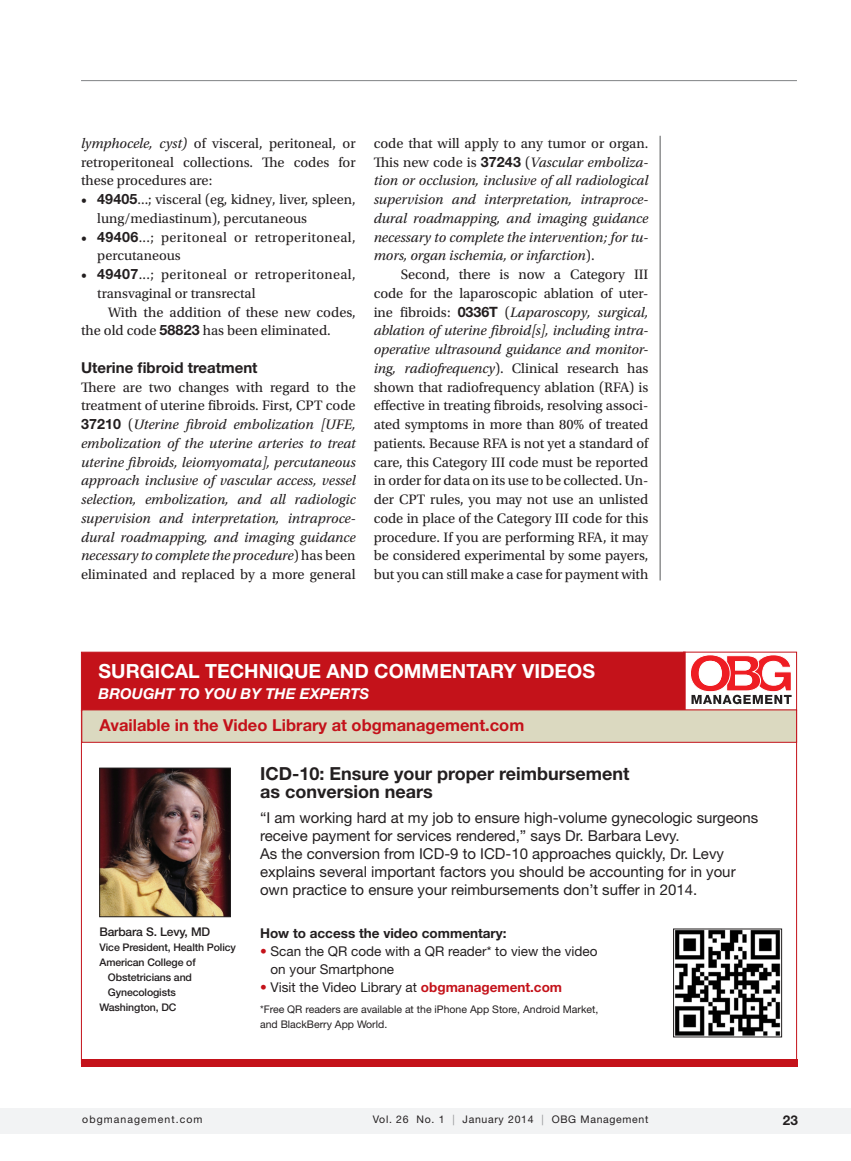
<style>
.page{position:relative;width:851px;height:1161px;background:#fff}
.page>*{position:absolute;margin:0;border:0;box-sizing:border-box;transform-origin:0 0}
.t1{font:700 19.5px "Helvetica Neue LT Std";color:#fff}
.t2{font:700 18px/18px "Helvetica Neue LT Std";color:#231f20}
.t3{font:700 16.5px "Helvetica Neue LT Std";color:#c4121a}
.t4{font:15px/18px "Helvetica Neue LT Std";color:#231f20}
.t5{font:italic 700 15px "Helvetica Neue LT Std";color:#fff}
.t6{font:700 15px "Helvetica Neue LT Std";color:#231f20}
.Body_Copy{font:14.4px/18.8px "Utopia Std";color:#231f20;text-align:justify}
.Body_Copy__no_indent{font:italic 14.4px/18.8px "Utopia Std";color:#231f20;text-align:justify}
.Bulleted_Copy{font:14.25px/18.8px "Utopia Std";color:#231f20}
.Bulleted_Copy-2{font:14.25px/18.8px "Utopia Std";letter-spacing:.025em;color:#231f20}
.t7{font:13.5px/18px "Helvetica Neue LT Std";color:#231f20}
.t8{font:700 13.5px "Helvetica Neue LT Std";color:#231f20}
.t9{font:500 12px "Helvetica Neue LT Std";letter-spacing:-.01em;color:#231f20}
.t10{font:500 10.5px/15px "Helvetica Neue LT Std";letter-spacing:-.01em;color:#231f20}
.t11{font:10.5px/15px "Helvetica Neue LT Std";color:#231f20}
.t12{font:10.5px "Helvetica Neue LT Std";letter-spacing:.065em;color:#231f20}
.t13{font:10.5px "Helvetica Neue LT Std";letter-spacing:.1em;color:#231f20}
.s1{font-style:italic}
.s2{font-family:"Helvetica Neue LT Std";font-weight:700}
.s3{font-family:"Helvetica Neue LT Std";font-weight:700;font-size:14.25px}
.s4{font-style:normal}
.s5{font-family:"Helvetica Neue LT Std";font-weight:700;font-style:normal;font-size:14.25px}
.s6{font-weight:700;color:#c4121a}
.s7{color:#939598}
</style>
<div class="page">
<hr style="left:659px;top:136px;width:1px;height:445px;background:#57585a">
<hr style="left:81px;top:80px;width:715px;height:1px;background:#808285">
<div style="left:0;top:1108px;width:850px;height:26px;background:#f2f3f4"></div>
<div style="left:81px;top:652px;width:604px;height:59px;background:#c4121a;border:1px solid #c4121a"></div>
<svg style="left:691px;top:655px;width:100px;height:49px"></svg>
<div style="left:683px;top:652px;width:113px;height:59px;border:1px solid #c4121a"></div>
<div style="left:81px;top:1059px;width:716px;height:7px;background:#c4121a"></div>
<img style="left:101px;top:770px;width:128px;height:145px">
<div style="left:99px;top:768px;width:132px;height:149px;border:1px solid #231f20"></div>
<img style="left:675px;top:931px;width:104px;height:104px">
<div style="left:673px;top:929px;width:108px;height:108px;border:1px solid #231f20"></div>
<div style="left:81px;top:710px;width:715px;height:33px;background:#dbd9c0;border:1px solid #c4121a"></div>
<p class="Body_Copy" style="left:81px;top:134px;width:276px"><span class="s1">lymphocele, cyst)</span> of visceral, peritoneal, or retroperitoneal collections. The codes for these procedures are:</p>
<p class="Bulleted_Copy" style="left:97px;top:190px;width:260px;text-indent:-16px">• <span class="s2">49405</span>...; visceral (eg, kidney, liver, spleen, lung/mediastinum), percutaneous</p>
<p class="Bulleted_Copy-2" style="left:97px;top:228px;width:260px;text-indent:-16px">• <span class="s2">49406</span>...; peritoneal or retroperitoneal, percutaneous</p>
<p class="Bulleted_Copy" style="left:97px;top:265px;width:260px;text-indent:-16px">• <span class="s2">49407</span>...; peritoneal or retroperitoneal, transvaginal or transrectal</p>
<p class="Body_Copy" style="left:81px;top:303px;width:276px;text-indent:27px">With the addition of these new codes, the old code <span class="s3">58823</span> has been eliminated.</p>
<h2 class="t6" style="left:81px;top:358px;width:178px">Uterine fibroid treatment</h2>
<p class="Body_Copy__no_indent" style="left:81px;top:378px;width:276px"><span class="s4">There are two changes with regard to the treatment of uterine fibroids. First, CPT code </span><span class="s5">37210</span> <span class="s4">(</span>Uterine fibroid embolization [UFE, embolization of the uterine arteries to treat uterine fibroids, leiomyomata], percutaneous approach inclusive of vascular access, vessel selection, embolization, and all radiologic supervision and interpretation, intraproce&shy;dural roadmapping, and imaging guidance necessary to complete the procedure<span class="s4">) has been eliminated and replaced by a more general</span></p>
<p class="Body_Copy__no_indent" style="left:374px;top:134px;width:276px"><span class="s4">code that will apply to any tumor or organ.<br>This new code is</span> <span class="s5">37243</span> <span class="s4">(</span>Vascular emboliza&shy;tion or occlusion, inclusive of all radiological supervision and interpretation, intraproce&shy;dural roadmapping, and imaging guidance necessary to complete the intervention; for tu&shy;mors, organ ischemia, or infarction<span class="s4">).</span></p>
<p class="Body_Copy" style="left:374px;top:265px;width:276px;text-indent:27px">Second, there is now a Category III code for the laparoscopic ablation of uter&shy;ine fibroids: <span class="s3">0336T</span> (<span class="s1">Laparoscopy, surgical, ablation of uterine fibroid[s], including intra&shy;operative ultrasound guidance and monitor&shy;ing, radiofrequency</span>). Clinical research has shown that radiofrequency ablation (RFA) is effective in treating fibroids, resolving associ&shy;ated symptoms in more than 80% of treated patients. Because RFA is not yet a standard of care, this Category III code must be reported in order for data on its use to be collected. Un&shy;der CPT rules, you may not use an unlisted code in place of the Category III code for this procedure. If you are performing RFA, it may be considered experimental by some payers, but you can still make a case for payment with</p>
<p class="t1" style="left:99px;top:659px;width:498px">SURGICAL TECHNIQUE AND COMMENTARY VIDEOS</p>
<p class="t5" style="left:99px;top:684px;width:272px">BROUGHT TO YOU BY THE EXPERTS</p>
<p class="t3" style="left:99px;top:715px;width:426px">Available in the Video Library at obgmanagement.com</p>
<p class="t9" style="left:99px;top:925px;width:112px">Barbara S. Levy, MD</p>
<p class="t10" style="left:99px;top:940px;width:138px">Vice President, Health Policy</p>
<p class="t10" style="left:108px;top:955px;width:89px;text-indent:-8px">American College of<br>Obstetricians and<br>Gynecologists</p>
<p class="t10" style="left:99px;top:1000px;width:79px">Washington, DC</p>
<p class="t2" style="left:260px;top:764px;width:371px">ICD-10: Ensure your proper reimbursement as conversion nears</p>
<p class="t4" style="left:260px;top:808px;width:500px">“I am working hard at my job to ensure high-volume gynecologic surgeons receive payment for services rendered,” says Dr. Barbara Levy.</p>
<p class="t4" style="left:260px;top:844px;width:477px">As the conversion from ICD-9 to ICD-10 approaches quickly, Dr. Levy explains several important factors you should be accounting for in your own practice to ensure your reimbursements don’t suffer in 2014.</p>
<p class="t8" style="left:260px;top:924px;width:248px">How to access the video commentary:</p>
<p class="t7" style="left:270px;top:942px;width:328px;text-indent:-11px"><span class="s6">•</span> Scan the QR code with a QR reader* to view the video on your Smartphone</p>
<p class="t7" style="left:260px;top:978px;width:303px"><span class="s6">•</span> Visit the Video Library at <span class="s6">obgmanagement.com</span></p>
<p class="t11" style="left:260px;top:1002px;width:340px">*Free QR readers are available at the iPhone App Store, Android Market, and BlackBerry App World.</p>
<p class="t13" style="left:82px;top:1114px;width:122px">obgmanagement.com</p>
<p class="t12" style="left:373px;top:1114px;width:277px">Vol. 26 No. 1 <span class="s7">|</span> January 2014 <span class="s7">|</span> OBG Management</p>
<p class="t8" style="left:782px;top:1112px;width:17px">23</p>
</div>
